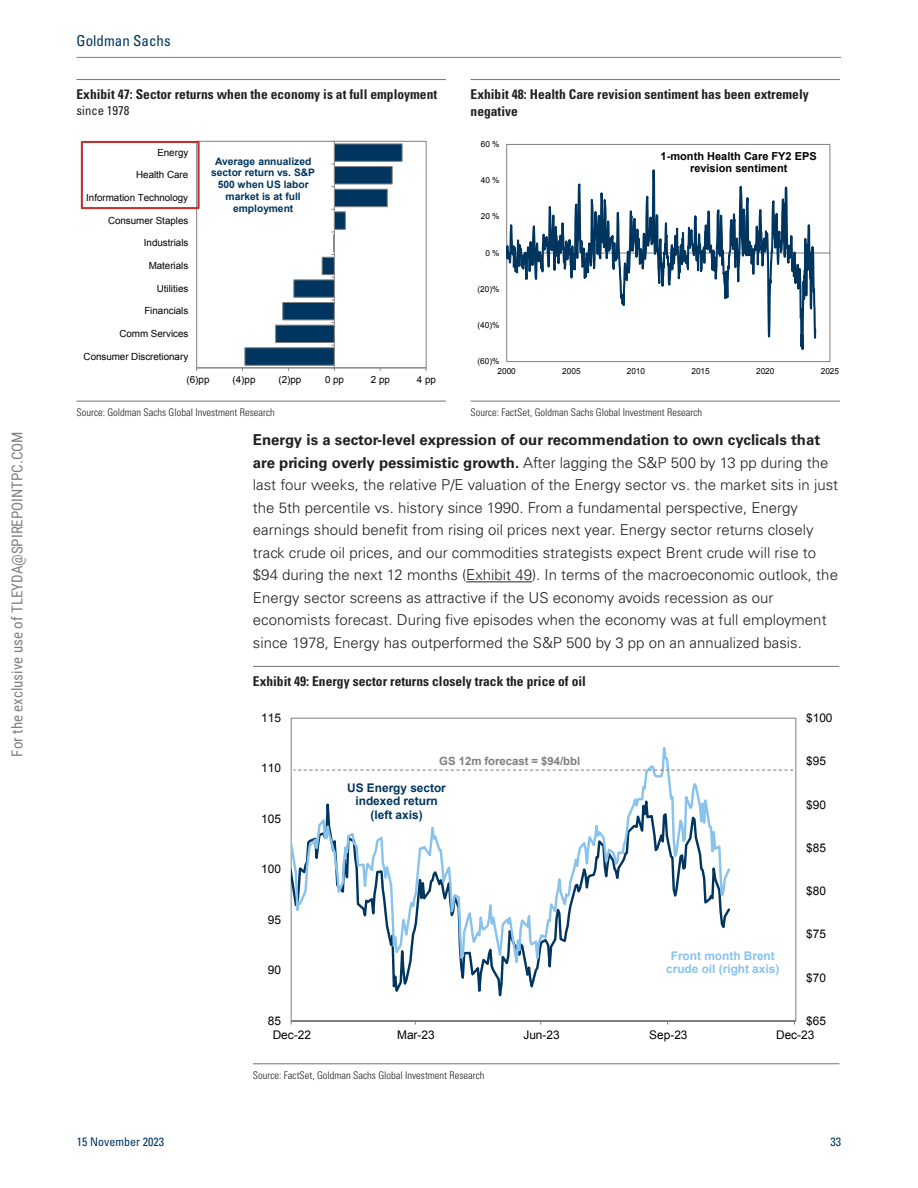
<style>
.page{position:relative;width:918px;height:1188px;background:#fff}
.page>*{position:absolute;margin:0;border:0;box-sizing:border-box;transform-origin:0 0}
.t1{font:300 15px/22.5px "Univers LT Std";color:#231f20}
.t2{font:15px "Roboto Condensed";color:#808080}
.t3{font:condensed 15px "Univers LT Std";color:#003661}
.t4{font:700 condensed 13.5px/16.5px "Univers LT Std";color:#231f20}
.t5{font:condensed 12.75px "Univers LT Std";color:#231f20}
.t6{font:condensed 12px "Univers LT Std";color:#003661}
.t7{font:11.85px "Arial";color:#000}
.t8{font:700 11.85px/13.6px "Arial";color:#00355f;text-align:center}
.t9{font:700 11.85px/13.5px "Arial";color:#89c2eb;text-align:center}
.t10{font:700 11.4px "Arial";letter-spacing:-.005em;color:#7f7f7f}
.t11{font:700 10.95px/12.6px "Arial";color:#000;text-align:center}
.t12{font:300 condensed 10.5px "Univers LT Std";color:#231f20}
.t13{font:700 10.2px/11.7px "Arial";color:#00355f;text-align:center}
.t14{font:9.75px "Arial";color:#000}
.t15{font:8.25px "Arial";letter-spacing:.005em;color:#000}
.s1{font-weight:700}
</style>
<div class="page">
<hr style="left:466px;top:581px;width:66px;height:1px;background:#231f20">
<hr style="left:77px;top:79px;width:369px;height:1px;background:#737378">
<hr style="left:471px;top:79px;width:369px;height:1px;background:#737378">
<div style="left:196px;top:141px;width:231px;height:227px;border:1px solid #7f7f7f"></div>
<hr style="left:197px;top:368px;width:229px;height:1px;background:#868686">
<svg style="left:242px;top:141px;width:161px;height:230px"></svg>
<div style="left:81px;top:141px;width:119px;height:68px;border:2px solid #be3232"></div>
<svg style="left:506px;top:144px;width:325px;height:218px"></svg>
<svg style="left:507px;top:144px;width:310px;height:218px"></svg>
<hr style="left:77px;top:401px;width:369px;height:1px;background:#737378">
<hr style="left:471px;top:401px;width:369px;height:1px;background:#737378">
<hr style="left:253px;top:666px;width:586px;height:1px;background:#737378">
<svg style="left:290px;top:717px;width:507px;height:308px"></svg>
<svg style="left:291px;top:718px;width:441px;height:304px"></svg>
<svg style="left:293px;top:770px;width:500px;height:1px"></svg>
<hr style="left:253px;top:1064px;width:586px;height:1px;background:#737378">
<hr style="left:77px;top:57px;width:764px;height:1px;background:#808285">
<p class="t2" style="left:11px;top:757px;width:327px;rotate:-90deg">For the exclusive use of TLEYDA@SPIREPOINTPC.COM</p>
<p class="t3" style="left:77px;top:35px;width:96px">Goldman Sachs</p>
<p class="t4" style="left:77px;top:88px;width:362px">Exhibit 47: Sector returns when the economy is at full employment</p>
<p class="t5" style="left:77px;top:106px;width:55px">since 1978</p>
<p class="t14" style="left:157px;top:147px;width:32px">Energy</p>
<p class="t14" style="left:136px;top:170px;width:53px">Health Care</p>
<p class="t14" style="left:86px;top:192px;width:103px">Information Technology</p>
<p class="t14" style="left:108px;top:215px;width:82px">Consumer Staples</p>
<p class="t14" style="left:144px;top:238px;width:46px">Industrials</p>
<p class="t14" style="left:149px;top:260px;width:41px">Materials</p>
<p class="t14" style="left:157px;top:283px;width:33px">Utilities</p>
<p class="t14" style="left:144px;top:306px;width:46px">Financials</p>
<p class="t14" style="left:119px;top:328px;width:70px">Comm Services</p>
<p class="t14" style="left:84px;top:351px;width:106px">Consumer Discretionary</p>
<p class="t13" style="left:211px;top:155px;width:105px">Average annualized sector return vs. S&amp;P<br>500 when US labor market is at full employment</p>
<p class="t14" style="left:187px;top:374px;width:24px">(6)pp</p>
<p class="t14" style="left:233px;top:374px;width:24px">(4)pp</p>
<p class="t14" style="left:279px;top:374px;width:24px">(2)pp</p>
<p class="t14" style="left:325px;top:374px;width:21px">0 pp</p>
<p class="t14" style="left:371px;top:374px;width:21px">2 pp</p>
<p class="t14" style="left:417px;top:374px;width:21px">4 pp</p>
<p class="t4" style="left:471px;top:88px;width:340px">Exhibit 48: Health Care revision sentiment has been extremely negative</p>
<p class="t15" style="left:481px;top:140px;width:20px">60 %</p>
<p class="t15" style="left:481px;top:176px;width:20px">40 %</p>
<p class="t15" style="left:481px;top:212px;width:20px">20 %</p>
<p class="t15" style="left:485px;top:248px;width:16px">0 %</p>
<p class="t15" style="left:478px;top:284px;width:24px">(20)%</p>
<p class="t15" style="left:478px;top:321px;width:24px">(40)%</p>
<p class="t15" style="left:478px;top:357px;width:23px">(60)%</p>
<p class="t11" style="left:661px;top:150px;width:158px">1-month Health Care FY2 EPS revision sentiment</p>
<p class="t15" style="left:498px;top:367px;width:20px">2000</p>
<p class="t15" style="left:562px;top:367px;width:20px">2005</p>
<p class="t15" style="left:627px;top:367px;width:20px">2010</p>
<p class="t15" style="left:691px;top:367px;width:20px">2015</p>
<p class="t15" style="left:756px;top:367px;width:20px">2020</p>
<p class="t15" style="left:821px;top:367px;width:20px">2025</p>
<p class="t12" style="left:77px;top:409px;width:200px">Source: Goldman Sachs Global Investment Research</p>
<p class="t12" style="left:471px;top:409px;width:233px">Source: FactSet, Goldman Sachs Global Investment Research</p>
<p class="t1" style="left:253px;top:430px;width:587px"><span class="s1">Energy is a sector-level expression of our recommendation to own cyclicals that are pricing overly pessimistic growth.</span> After lagging the S&amp;P 500 by 13 pp during the last four weeks, the relative P/E valuation of the Energy sector vs. the market sits in just the 5th percentile vs. history since 1990. From a fundamental perspective, Energy earnings should benefit from rising oil prices next year. Energy sector returns closely track crude oil prices, and our commodities strategists expect Brent crude will rise to $94 during the next 12 months (Exhibit 49). In terms of the macroeconomic outlook, the Energy sector screens as attractive if the US economy avoids recession as our economists forecast. During five episodes when the economy was at full employment since 1978, Energy has outperformed the S&amp;P 500 by 3 pp on an annualized basis.</p>
<p class="t4" style="left:253px;top:674px;width:334px">Exhibit 49: Energy sector returns closely track the price of oil</p>
<p class="t7" style="left:261px;top:711px;width:21px">115</p>
<p class="t7" style="left:261px;top:762px;width:21px">110</p>
<p class="t7" style="left:261px;top:812px;width:21px">105</p>
<p class="t7" style="left:261px;top:863px;width:21px">100</p>
<p class="t7" style="left:268px;top:913px;width:15px">95</p>
<p class="t7" style="left:268px;top:964px;width:15px">90</p>
<p class="t7" style="left:268px;top:1014px;width:15px">85</p>
<p class="t10" style="left:439px;top:754px;width:142px">GS 12m forecast = $94/bbl</p>
<p class="t8" style="left:347px;top:781px;width:100px">US Energy sector indexed return (left axis)</p>
<p class="t9" style="left:666px;top:949px;width:115px">Front month Brent crude oil (right axis)</p>
<p class="t7" style="left:806px;top:711px;width:28px">$100</p>
<p class="t7" style="left:806px;top:755px;width:21px">$95</p>
<p class="t7" style="left:806px;top:798px;width:21px">$90</p>
<p class="t7" style="left:806px;top:841px;width:21px">$85</p>
<p class="t7" style="left:806px;top:884px;width:21px">$80</p>
<p class="t7" style="left:806px;top:928px;width:21px">$75</p>
<p class="t7" style="left:806px;top:971px;width:21px">$70</p>
<p class="t7" style="left:806px;top:1014px;width:21px">$65</p>
<p class="t7" style="left:273px;top:1028px;width:40px">Dec-22</p>
<p class="t7" style="left:397px;top:1028px;width:39px">Mar-23</p>
<p class="t7" style="left:523px;top:1028px;width:38px">Jun-23</p>
<p class="t7" style="left:649px;top:1028px;width:40px">Sep-23</p>
<p class="t7" style="left:776px;top:1028px;width:40px">Dec-23</p>
<p class="t12" style="left:253px;top:1071px;width:233px">Source: FactSet, Goldman Sachs Global Investment Research</p>
<p class="t6" style="left:77px;top:1137px;width:89px">15 November 2023</p>
<p class="t6" style="left:831px;top:1137px;width:12px">33</p>
</div>
